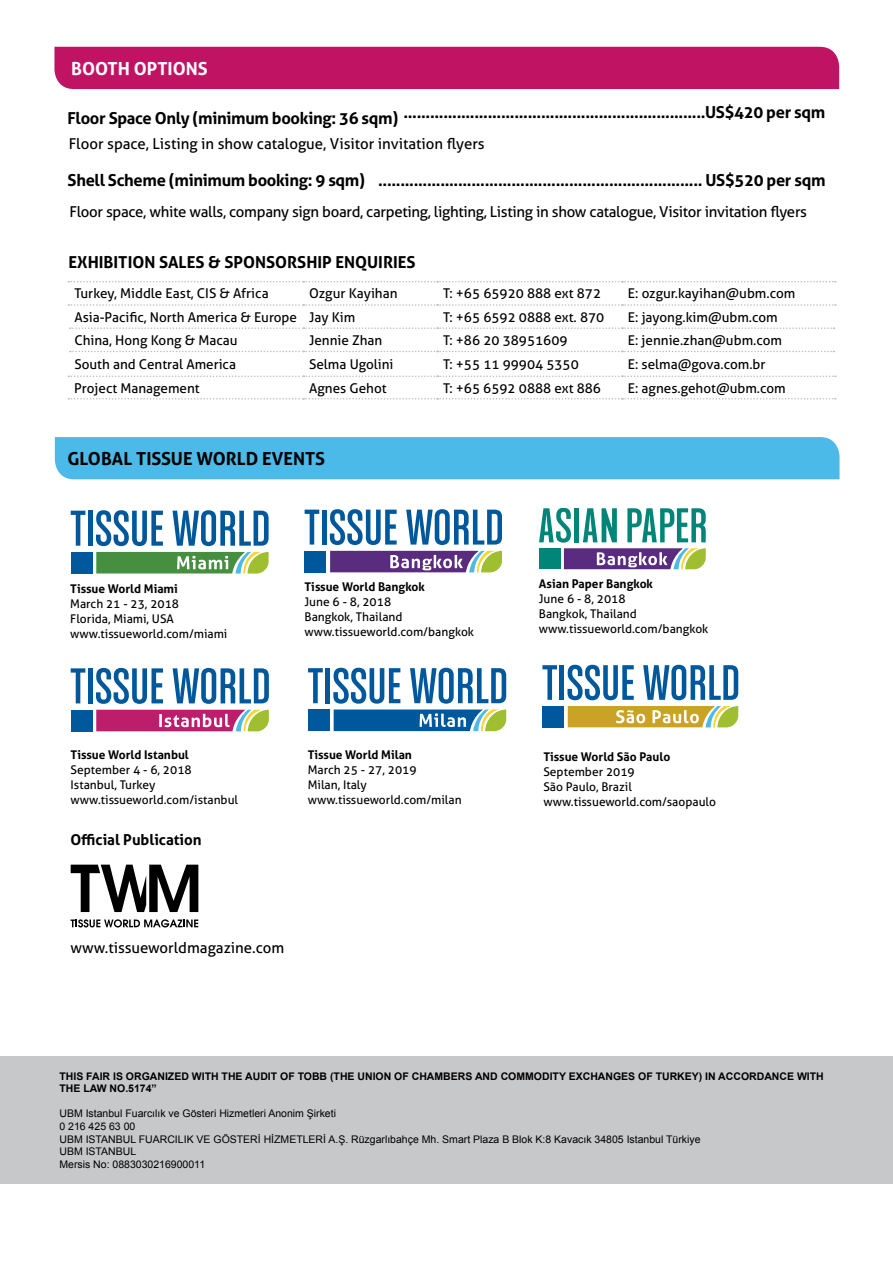
<style>
.page{position:relative;width:893px;height:1263px;background:#fff}
.page>*{position:absolute;margin:0;border:0;box-sizing:border-box;transform-origin:0 0}
.t1{font:700 18px "Aller";color:#000}
.t2{font:700 18px "Aller";color:#fff}
.t3{font:700 16.5px "Aller";letter-spacing:-.02em;color:#000}
.t4{font:700 16.5px "Aller";color:#000}
.t5{font:15px "Aller";letter-spacing:-.02em;color:#000}
.t6{font:15px "Aller";color:#000}
.t7{font:700 15px "Aller";color:#000}
.t8{font:13.5px "Aller";color:#000}
.t9{font:12px/15px "Aller";color:#000}
.t10{font:700 12px "Aller";color:#000}
.t11{font:10.5px/12.6px "Arial";color:#000}
.t12{font:700 10.5px/12.6px "Arial";color:#000}
</style>
<div class="page">
<div style="left:0;top:1056px;width:893px;height:128px;background:#c7c8ca"></div>
<svg style="left:68px;top:281px;width:768px;height:1px"></svg>
<svg style="left:68px;top:304px;width:768px;height:2px"></svg>
<svg style="left:70px;top:327px;width:764px;height:2px"></svg>
<svg style="left:70px;top:351px;width:764px;height:1px"></svg>
<svg style="left:68px;top:375px;width:768px;height:2px"></svg>
<svg style="left:68px;top:398px;width:768px;height:1px"></svg>
<div style="left:54px;top:47px;width:785px;height:42px;background:#c01363"></div>
<svg style="left:71px;top:668px;width:14px;height:35px"></svg>
<hr style="left:88px;top:668px;width:4px;height:35px;background:#00589c">
<svg style="left:96px;top:668px;width:67px;height:36px"></svg>
<svg style="left:173px;top:668px;width:96px;height:36px"></svg>
<div style="left:71px;top:710px;width:22px;height:21px;background:#00589c"></div>
<svg style="left:96px;top:710px;width:173px;height:21px;background:#c2567f"></svg>
<svg style="left:308px;top:668px;width:15px;height:35px"></svg>
<div style="left:325px;top:668px;width:5px;height:35px;background:#00589c"></div>
<div style="left:308px;top:709px;width:22px;height:22px;background:#00589c"></div>
<svg style="left:333px;top:668px;width:173px;height:63px"></svg>
<svg style="left:542px;top:665px;width:15px;height:35px"></svg>
<div style="left:559px;top:665px;width:5px;height:35px;background:#00589c"></div>
<svg style="left:567px;top:665px;width:67px;height:35px"></svg>
<svg style="left:643px;top:665px;width:95px;height:35px"></svg>
<div style="left:542px;top:706px;width:22px;height:21px;background:#00589c"></div>
<svg style="left:568px;top:706px;width:170px;height:21px;background:#ceb651"></svg>
<svg style="left:71px;top:511px;width:14px;height:35px"></svg>
<div style="left:88px;top:511px;width:5px;height:35px;background:#00589c"></div>
<svg style="left:96px;top:510px;width:67px;height:36px"></svg>
<svg style="left:173px;top:510px;width:96px;height:36px"></svg>
<div style="left:71px;top:552px;width:22px;height:21px;background:#00589c"></div>
<svg style="left:96px;top:552px;width:173px;height:21px;background:#6aa45c"></svg>
<svg style="left:539px;top:508px;width:167px;height:61px"></svg>
<svg style="left:305px;top:510px;width:14px;height:35px"></svg>
<hr style="left:322px;top:510px;width:4px;height:35px;background:#00589c">
<svg style="left:330px;top:510px;width:67px;height:35px"></svg>
<svg style="left:406px;top:510px;width:96px;height:35px"></svg>
<div style="left:305px;top:551px;width:21px;height:21px;background:#00589c"></div>
<svg style="left:330px;top:551px;width:172px;height:21px;background:#7e6390"></svg>
<svg style="left:71px;top:865px;width:127px;height:47px"></svg>
<svg style="left:71px;top:919px;width:127px;height:8px"></svg>
<div style="left:55px;top:437px;width:784px;height:42px;background:#4bbae8"></div>
<h1 class="t2" style="left:71px;top:57px;width:138px">BOOTH OPTIONS</h1>
<p class="t3" style="left:403px;top:102px;width:423px">....................................................................US$420 per sqm</p>
<p class="t3" style="left:68px;top:108px;width:332px">Floor Space Only (minimum booking: 36 sqm)</p>
<p class="t6" style="left:69px;top:135px;width:417px">Floor space, Listing in show catalogue, Visitor invitation flyers</p>
<p class="t3" style="left:68px;top:170px;width:299px">Shell Scheme (minimum booking: 9 sqm)</p>
<p class="t3" style="left:378px;top:170px;width:449px">......................................................................... US$520 per sqm</p>
<p class="t5" style="left:69px;top:202px;width:739px">Floor space, white walls, company sign board, carpeting, lighting, Listing in show catalogue, Visitor invitation flyers</p>
<p class="t4" style="left:69px;top:252px;width:349px">EXHIBITION SALES &amp; SPONSORSHIP ENQUIRIES</p>
<p class="t8" style="left:74px;top:285px;width:196px">Turkey, Middle East, CIS &amp; Africa</p>
<p class="t8" style="left:309px;top:285px;width:90px">Ozgur Kayihan</p>
<p class="t8" style="left:443px;top:285px;width:159px">T: +65 65920 888 ext 872</p>
<p class="t8" style="left:628px;top:285px;width:169px">E: ozgur.kayihan@ubm.com</p>
<p class="t8" style="left:74px;top:309px;width:282px">Asia-Pacific, North America &amp; Europe Jay Kim</p>
<p class="t8" style="left:443px;top:309px;width:163px">T: +65 6592 0888 ext. 870</p>
<p class="t8" style="left:628px;top:309px;width:151px">E: jayong.kim@ubm.com</p>
<p class="t8" style="left:74px;top:332px;width:165px">China, Hong Kong &amp; Macau</p>
<p class="t8" style="left:309px;top:332px;width:75px">Jennie Zhan</p>
<p class="t8" style="left:443px;top:332px;width:126px">T: +86 20 38951609</p>
<p class="t8" style="left:628px;top:332px;width:156px">E: jennie.zhan@ubm.com</p>
<p class="t8" style="left:74px;top:356px;width:163px">South and Central America</p>
<p class="t8" style="left:309px;top:356px;width:86px">Selma Ugolini</p>
<p class="t8" style="left:443px;top:356px;width:137px">T: +55 11 99904 5350</p>
<p class="t8" style="left:628px;top:356px;width:139px">E: selma@gova.com.br</p>
<p class="t8" style="left:74px;top:379px;width:127px">Project Management</p>
<p class="t8" style="left:309px;top:379px;width:79px">Agnes Gehot</p>
<p class="t8" style="left:443px;top:379px;width:159px">T: +65 6592 0888 ext 886</p>
<p class="t8" style="left:628px;top:379px;width:159px">E: agnes.gehot@ubm.com</p>
<h1 class="t1" style="left:68px;top:447px;width:259px">GLOBAL TISSUE WORLD EVENTS</h1>
<p class="t10" style="left:70px;top:581px;width:109px">Tissue World Miami</p>
<p class="t9" style="left:70px;top:596px;width:159px">March 21 - 23, 2018<br>Florida, Miami, USA www.tissueworld.com/miami</p>
<p class="t10" style="left:304px;top:580px;width:122px">Tissue World Bangkok</p>
<p class="t9" style="left:304px;top:595px;width:171px">June 6 - 8, 2018<br>Bangkok, Thailand www.tissueworld.com/bangkok</p>
<p class="t10" style="left:71px;top:748px;width:120px">Tissue World Istanbul</p>
<p class="t9" style="left:71px;top:762px;width:169px">September 4 - 6, 2018<br>Istanbul, Turkey www.tissueworld.com/istanbul</p>
<p class="t7" style="left:70px;top:830px;width:133px">Official Publication</p>
<p class="t10" style="left:308px;top:748px;width:106px">Tissue World Milan</p>
<p class="t9" style="left:308px;top:763px;width:155px">March 25 - 27, 2019<br>Milan, Italy www.tissueworld.com/milan</p>
<p class="t6" style="left:71px;top:938px;width:215px">www.tissueworldmagazine.com</p>
<p class="t10" style="left:539px;top:577px;width:116px">Asian Paper Bangkok</p>
<p class="t9" style="left:539px;top:591px;width:171px">June 6 - 8, 2018<br>Bangkok, Thailand www.tissueworld.com/bangkok</p>
<p class="t10" style="left:543px;top:749px;width:128px">Tissue World São Paulo</p>
<p class="t9" style="left:543px;top:764px;width:174px">September 2019<br>São Paulo, Brazil www.tissueworld.com/saopaulo</p>
<p class="t12" style="left:59px;top:1070px;width:766px">THIS FAIR IS ORGANIZED WITH THE AUDIT OF TOBB (THE UNION OF CHAMBERS AND COMMODITY EXCHANGES OF TURKEY) IN ACCORDANCE WITH<br>THE LAW NO.5174”</p>
<p class="t11" style="left:59px;top:1107px;width:643px">UBM Istanbul Fuarcılık ve Gösteri Hizmetleri Anonim Şirketi<br>0 216 425 63 00<br>UBM ISTANBUL FUARCILIK VE GÖSTERİ HİZMETLERİ A.Ş. Rüzgarlıbahçe Mh. Smart Plaza B Blok K:8 Kavacık 34805 Istanbul Türkiye UBM ISTANBUL<br>Mersis No: 0883030216900011</p>
</div>
